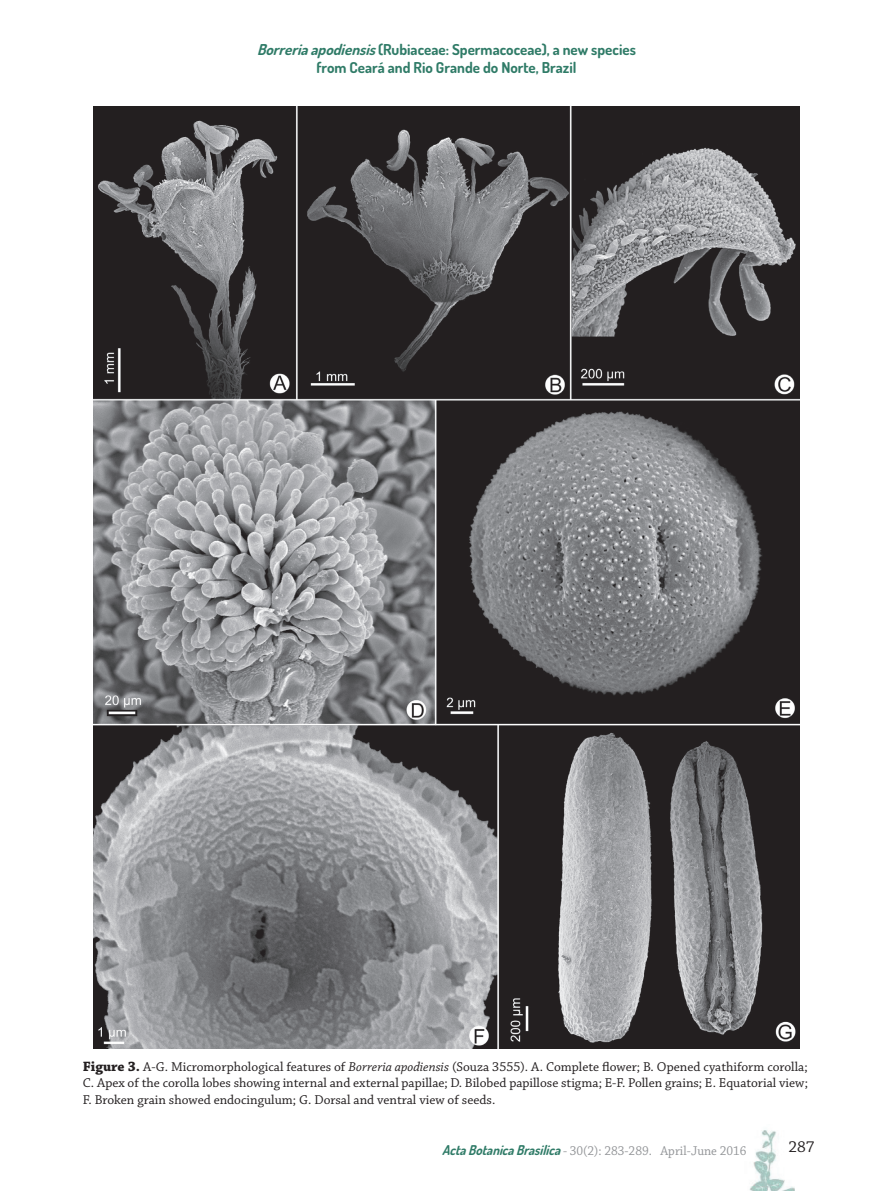
<style>
.page{position:relative;width:893px;height:1191px;background:#fff}
.page>*{position:absolute;margin:0;border:0;box-sizing:border-box;transform-origin:0 0}
.t1{font:16.5px "Chaparral Pro";color:#231f20}
.t2{font:700 15px/18px "Dosis";color:#2f7b67;text-align:center}
.t3{font:13.5px/16.2px "Chaparral Pro";color:#231f20;text-align:justify}
.t4{font:13.5px "Chaparral Pro";color:#939598;scale:.95 1}
.s1{font-style:italic}
.s2{font-weight:700;font-size:14.25px}
.s3{font-family:"Dosis";font-weight:700;font-style:italic;color:#2f7b67}
</style>
<div class="page">
<img style="left:749px;top:1130px;width:45px;height:61px">
<img style="left:93px;top:106px;width:707px;height:942px">
<p class="t2" style="left:257px;top:40px;width:380px"><span class="s1">Borreriaapodiensis</span>(Rubiaceae: Spermacoceae), a new species from Ceará and Rio Grande do Norte, Brazil</p>
<p class="t3" style="left:83px;top:1059px;width:727px"><span class="s2">Figure 3.</span> A-G. Micromorphological features of <span class="s1">Borreria apodiensis</span> (Souza 3555). A. Complete flower; B. Opened cyathiform corolla; C. Apex of the corolla lobes showing internal and external papillae; D. Bilobed papillose stigma; E-F. Pollen grains; E. Equatorial view; F. Broken grain showed endocingulum; G. Dorsal and ventral view of seeds.</p>
<p class="t4" style="left:442px;top:1143px;width:322px"><span class="s3">ActaBotanicaBrasilica</span>- 30(2): 283-289. April-June 2016</p>
<p class="t1" style="left:788px;top:1137px;width:27px">287</p>
</div>
